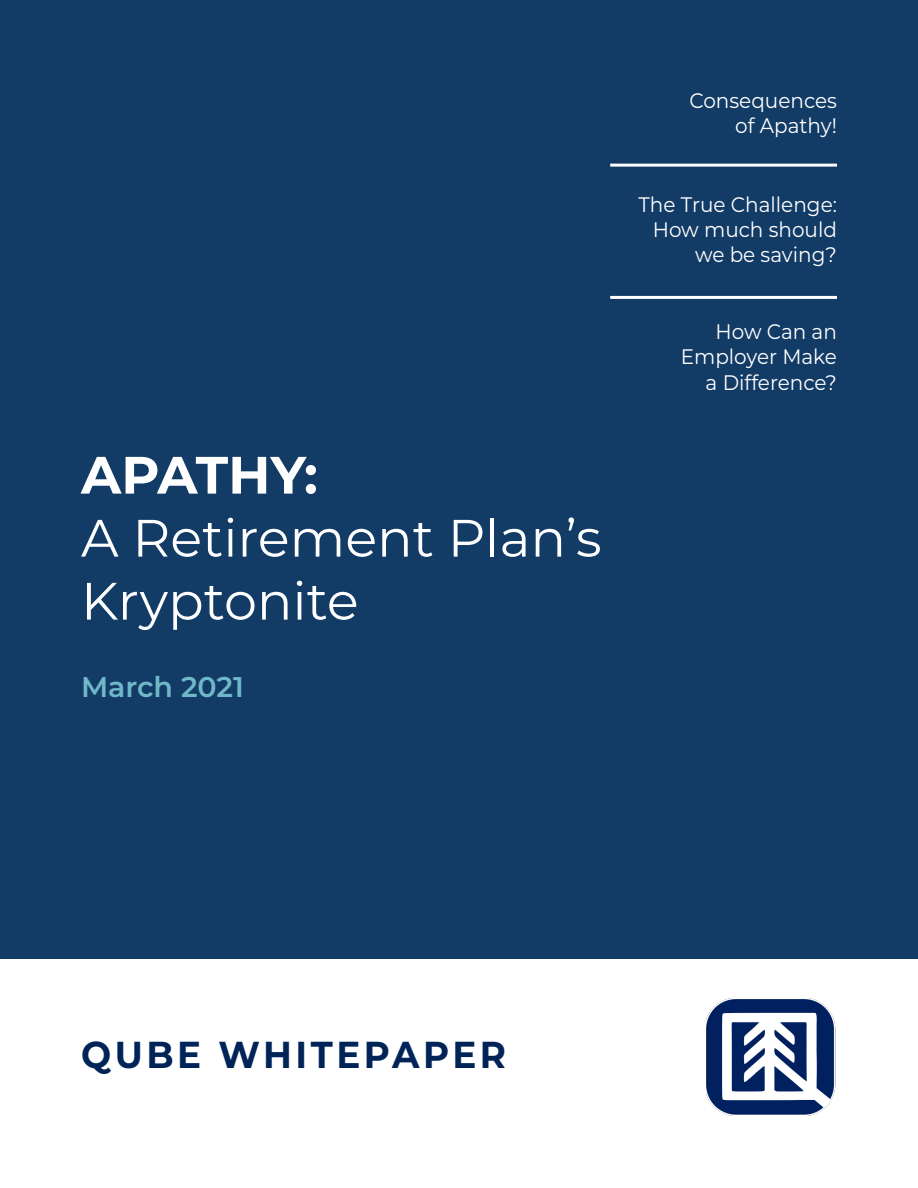
<style>
.page{position:relative;width:918px;height:1188px;background:#fff}
.page>*{position:absolute;margin:0;border:0;box-sizing:border-box;transform-origin:0 0}
.t1{font:52.5px/63px "Montserrat";color:#fff}
.t2{font:700 52.5px "Montserrat";color:#fff}
.t3{font:700 37.5px "Montserrat";letter-spacing:.1em;color:#002458;scale:.95 1}
.t4{font:600 28.5px "Montserrat";letter-spacing:-.005em;color:#70b8c8}
.t5{font:21px/25.2px "Montserrat";color:#fff;text-align:right;scale:.95 1}
</style>
<div class="page">
<div style="left:0;top:0;width:918px;height:958px;background:#123b66"></div>
<img style="left:707px;top:999px;width:129px;height:116px">
<hr style="left:610px;top:164px;width:227px;height:3px;background:#fff">
<hr style="left:610px;top:296px;width:227px;height:3px;background:#fff">
<p class="t2" style="left:81px;top:437px;width:238px">APATHY:</p>
<p class="t1" style="left:81px;top:505px;width:522px">A Retirement Plan’s<br>Kryptonite</p>
<p class="t4" style="left:81px;top:667px;width:164px">March 2021</p>
<p class="t5" style="left:690px;top:87px;width:157px">Consequences</p>
<p class="t5" style="left:735px;top:112px;width:109px">of Apathy!</p>
<p class="t5" style="left:638px;top:191px;width:211px">The True Challenge:<br>How much should we be saving?</p>
<p class="t5" style="left:716px;top:318px;width:129px">How Can an</p>
<p class="t5" style="left:681px;top:344px;width:166px">Employer Make</p>
<p class="t5" style="left:706px;top:369px;width:140px">a Difference?</p>
<p class="t3" style="left:81px;top:1028px;width:449px">QUBE WHITEPAPER</p>
</div>
